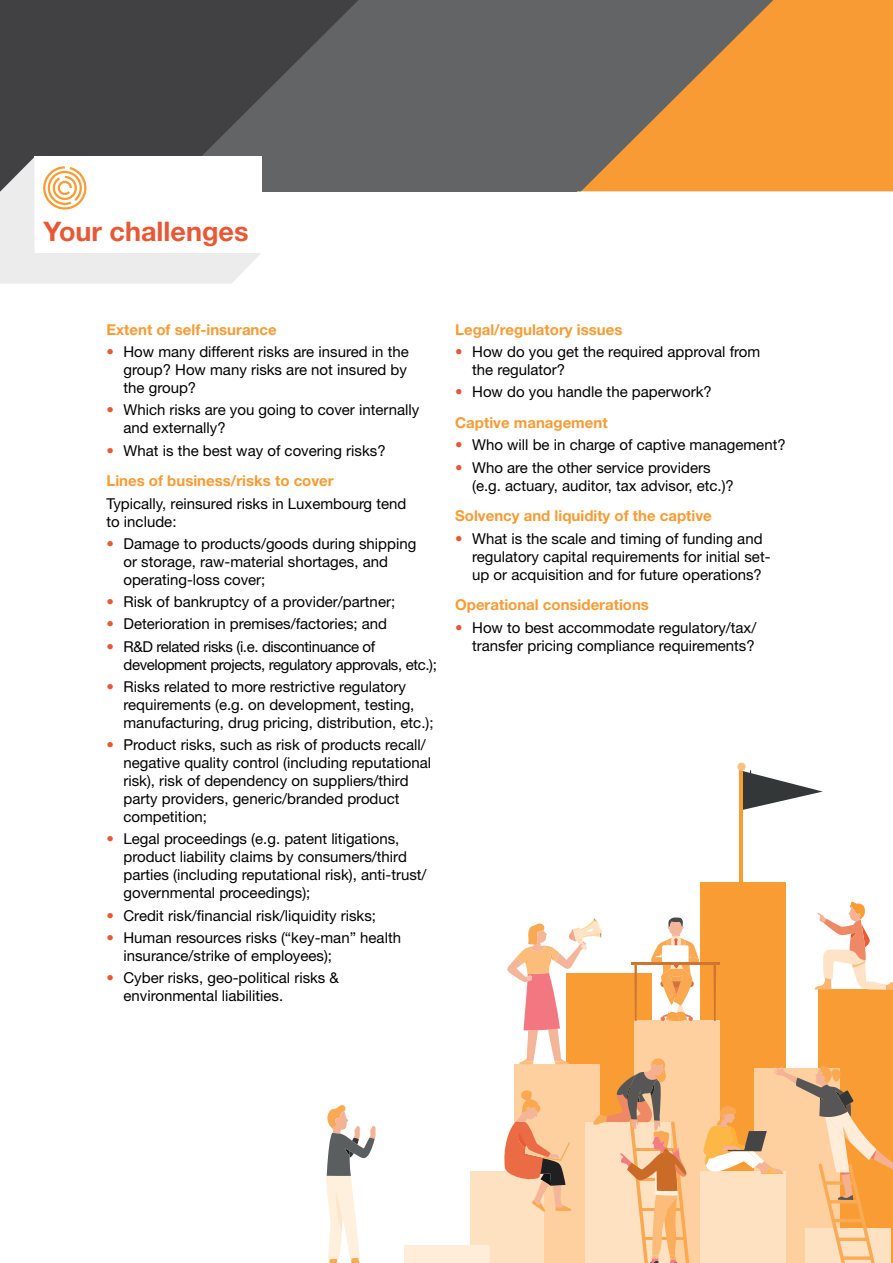
<style>
.page{position:relative;width:893px;height:1263px;background:#fff}
.page>*{position:absolute;margin:0;border:0;box-sizing:border-box;transform-origin:0 0}
.t1{font:700 27px "Helvetica Neue LT Std";color:#e85834}
.t2{font:15px/18px "Helvetica Neue LT Std";color:#000}
.t3{font:700 15px "Helvetica Neue LT Std";color:#f89b34}
.t4{font:15px/18px "Helvetica Neue LT Std";letter-spacing:-.025em;color:#000}
.s1{color:#e85834}
.s2{font-weight:700;color:#f89b34}
</style>
<div class="page">
<div style="left:700px;top:882px;width:86px;height:381px;background:#f99c34"></div>
<div style="left:471px;top:1172px;width:73px;height:91px;background:#fee1c1"></div>
<div style="left:404px;top:1245px;width:86px;height:18px;background:#ffedd9"></div>
<hr style="left:739px;top:769px;width:4px;height:120px;background:#f99c34">
<div style="left:737px;top:763px;width:9px;height:8px;background:#fdc283;border-radius:50%"></div>
<svg style="left:741px;top:770px;width:82px;height:40px"></svg>
<svg style="left:326px;top:1105px;width:50px;height:158px"></svg>
<svg style="left:503px;top:902px;width:390px;height:361px"></svg>
<div style="left:773px;top:0;width:120px;height:191px;background:#f89b34"></div>
<svg style="left:577px;top:0;width:196px;height:191px;background:#ab7e4d"></svg>
<div style="left:0;top:0;width:577px;height:191px;background:#636466"></div>
<svg style="left:0;top:0;width:358px;height:191px;fill:#414042"></svg>
<svg style="left:0;top:157px;width:261px;height:127px"></svg>
<h1 class="t1" style="left:44px;top:215px;width:206px">Your challenges</h1>
<p class="t3" style="left:106px;top:320px;width:172px">Extent of self-insurance</p>
<p class="t2" style="left:123px;top:343px;width:287px;text-indent:-17px"><span class="s1">•</span> How many different risks are insured in the group? How many risks are not insured by the group?</p>
<p class="t2" style="left:123px;top:401px;width:297px;text-indent:-17px"><span class="s1">•</span> Which risks are you going to cover internally and externally?</p>
<p class="t2" style="left:106px;top:435px;width:281px;line-height:30.8px"><span class="s1">•</span> What is the best way of covering risks?<br><span class="s2">Lines of business/risks to cover</span></p>
<p class="t2" style="left:106px;top:494px;width:301px">Typically, reinsured risks in Luxembourg tend to include:</p>
<p class="t2" style="left:123px;top:534px;width:294px;text-indent:-17px"><span class="s1">•</span> Damage to products/goods during shipping or storage, raw-material shortages, and operating-loss cover;</p>
<p class="t2" style="left:106px;top:593px;width:290px"><span class="s1">•</span> Risk of bankruptcy of a provider/partner;</p>
<p class="t2" style="left:106px;top:615px;width:282px"><span class="s1">•</span> Deterioration in premises/factories; and</p>
<p class="t4" style="left:123px;top:637px;width:315px;text-indent:-17px"><span class="s1">•</span> R&amp;D related risks (i.e. discontinuance of development projects, regulatory approvals, etc.);</p>
<p class="t2" style="left:123px;top:677px;width:312px;text-indent:-17px"><span class="s1">•</span> Risks related to more restrictive regulatory requirements (e.g. on development, testing, manufacturing, drug pricing, distribution, etc.);</p>
<p class="t2" style="left:123px;top:736px;width:309px;text-indent:-17px"><span class="s1">•</span> Product risks, such as risk of products recall/ negative quality control (including reputational risk), risk of dependency on suppliers/third party providers, generic/branded product competition;</p>
<p class="t2" style="left:123px;top:830px;width:305px;text-indent:-17px"><span class="s1">•</span> Legal proceedings (e.g. patent litigations, product liability claims by consumers/third parties (including reputational risk), anti-trust/ governmental proceedings);</p>
<p class="t2" style="left:106px;top:906px;width:271px"><span class="s1">•</span> Credit risk/financial risk/liquidity risks;</p>
<p class="t2" style="left:123px;top:928px;width:279px;text-indent:-17px"><span class="s1">•</span> Human resources risks (“key-man” health insurance/strike of employees);</p>
<p class="t2" style="left:123px;top:969px;width:217px;text-indent:-17px"><span class="s1">•</span> Cyber risks, geo-political risks &amp; environmental liabilities.</p>
<p class="t3" style="left:455px;top:320px;width:169px">Legal/regulatory issues</p>
<p class="t2" style="left:472px;top:342px;width:290px;text-indent:-17px"><span class="s1">•</span> How do you get the required approval from the regulator?</p>
<p class="t2" style="left:455px;top:376px;width:258px;line-height:30.8px"><span class="s1">•</span> How do you handle the paperwork?<br><span class="s2">Captive management</span></p>
<p class="t2" style="left:455px;top:436px;width:332px"><span class="s1">•</span> Who will be in charge of captive management?</p>
<p class="t2" style="left:472px;top:458px;width:263px;text-indent:-17px"><span class="s1">•</span> Who are the other service providers (e.g. actuary, auditor, tax advisor, etc.)?</p>
<p class="t3" style="left:455px;top:507px;width:258px">Solvency and liquidity of the captive</p>
<p class="t2" style="left:472px;top:529px;width:300px;text-indent:-17px"><span class="s1">•</span> What is the scale and timing of funding and regulatory capital requirements for initial set&shy;up or acquisition and for future operations?</p>
<p class="t3" style="left:455px;top:596px;width:195px">Operational considerations</p>
<p class="t2" style="left:455px;top:618px;width:303px;text-align:right"><span class="s1">•</span> How to best accommodate regulatory/tax/ transfer pricing compliance requirements?</p>
</div>
